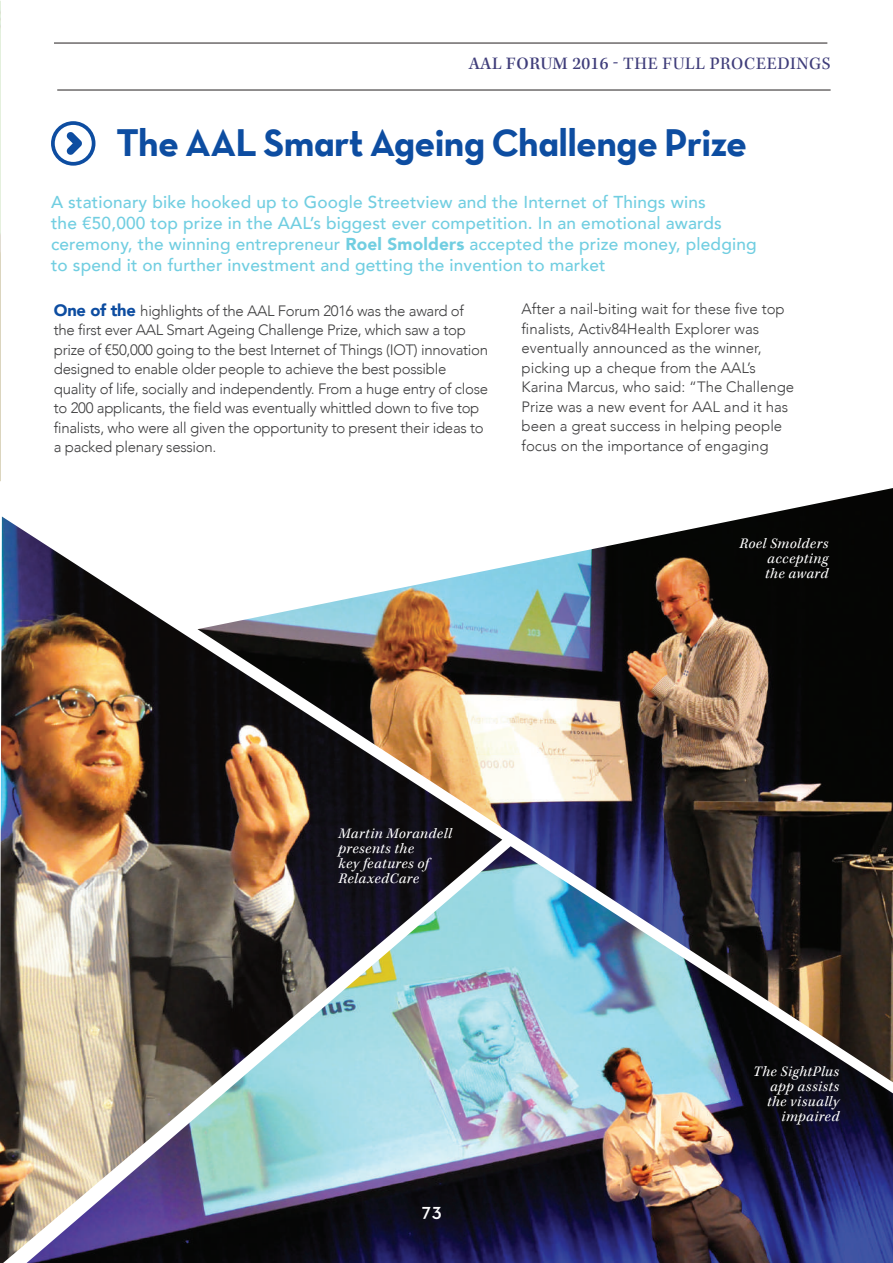
<style>
.page{position:relative;width:893px;height:1263px;background:#fff}
.page>*{position:absolute;margin:0;border:0;box-sizing:border-box;transform-origin:0 0}
.t1{font:39px "Neutra Text TF Bold Alt";letter-spacing:-.02em;color:#0d4da1}
.t2{font:600 19.5px "Neutra Text TF";color:#fff}
.t3{font:18px "Kepler Std";letter-spacing:.03em;color:#3f3d7a}
.t4{font:500 17.25px/21px "Avenir";letter-spacing:.01em;color:#71cee1}
.t5{font:300 15px/19.5px "Avenir";letter-spacing:-.02em;color:#3e3e3f}
.t6{font:300 15px/19.5px "Avenir";color:#3e3e3f}
.t7{font:italic 15px/15px "Kepler Std";letter-spacing:.03em;color:#fff;text-align:justify}
.s1{font-weight:500}
.s2{font-weight:900}
.s3{font-weight:900;font-size:16.5px;color:#0d4da1}
</style>
<div class="page">
<img style="left:502px;top:1082px;width:391px;height:181px">
<img style="left:0;top:516px;width:502px;height:747px">
<img style="left:197px;top:488px;width:696px;height:594px">
<hr style="left:57px;top:90px;width:774px;height:1px;background:#231f20">
<hr style="left:54px;top:43px;width:773px;height:1px;background:#231f20">
<div style="left:51px;top:121px;width:44px;height:45px;border:4px solid #0d4da1;border-radius:50%"></div>
<svg style="left:66px;top:132px;width:16px;height:23px"></svg>
<img style="left:0;top:1px;width:1px;height:480px">
<p class="t3" style="left:469px;top:53px;width:363px"><span class="s1">AAL FORUM 2016</span> - THE FULL PROCEEDINGS</p>
<h1 class="t1" style="left:116px;top:118px;width:632px">The AAL Smart Ageing Challenge Prize</h1>
<p class="t4" style="left:51px;top:190px;width:707px">A stationary bike hooked up to Google Streetview and the Internet of Things wins<br>the €50,000 top prize in the AAL’s biggest ever competition. In an emotional awards ceremony, the winning entrepreneur <span class="s2">Roel Smolders</span> accepted the prize money, pledging to spend it on further investment and getting the invention to market</p>
<p class="t5" style="left:54px;top:301px;width:436px"><span class="s3">One of the</span> highlights of the AAL Forum 2016 was the award of the first ever AAL Smart Ageing Challenge Prize, which saw a top prize of €50,000 going to the best Internet of Things (IOT) innovation designed to enable older people to achieve the best possible quality of life, socially and independently. From a huge entry of close to 200 applicants, the field was eventually whittled down to five top finalists, who were all given the opportunity to present their ideas to a packed plenary session.</p>
<p class="t6" style="left:522px;top:300px;width:274px">After a nail-biting wait for these five top finalists, Activ84Health Explorer was eventually announced as the winner, picking up a cheque from the AAL’s Karina Marcus, who said: “The Challenge Prize was a new event for AAL and it has been a great success in helping people focus on the importance of engaging</p>
<p class="t7" style="left:339px;top:826px;width:115px;text-align:left">Martin Morandell presents the<br>key features of<br>RelaxedCare</p>
<h2 class="t2" style="left:422px;top:1198px;width:22px">73</h2>
<p class="t7" style="left:765px;top:536px;width:65px;text-indent:-26px">Roel Smolders accepting the award</p>
<p class="t7" style="left:753px;top:1064px;width:87px;text-align:right">The SightPlus app assists the visually impaired</p>
</div>
